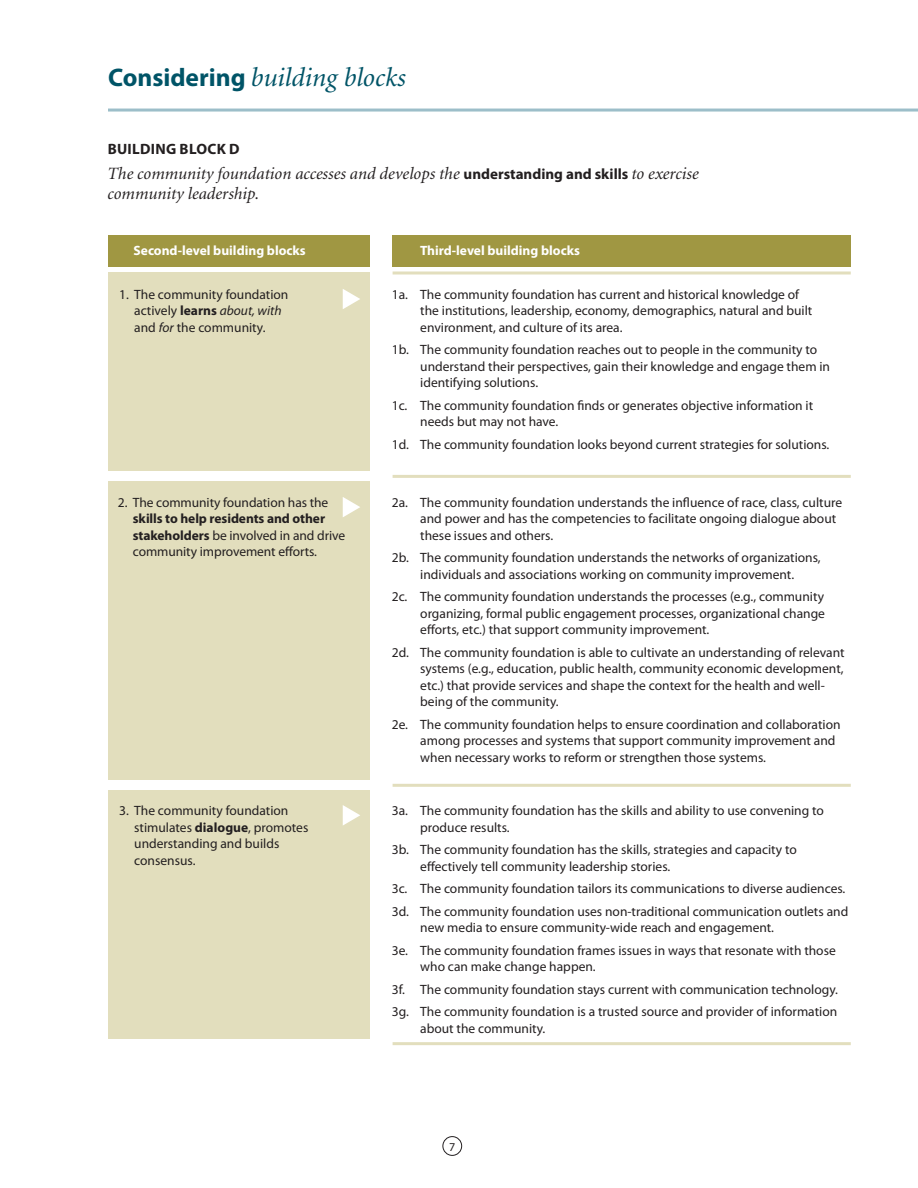
<style>
.page{position:relative;width:918px;height:1188px;background:#fff}
.page>*{position:absolute;margin:0;border:0;box-sizing:border-box;transform-origin:0 0}
.Heads_A_main{font:italic 27px "Minion";color:#005467}
.Build_blocks_minion{font:italic 17.25px/19.5px "Minion";color:#231f20}
.Myriad_Bold_10_14_AL{font:700 15px "Myriad Pro";letter-spacing:.02em;color:#231f20}
._3_build_block_text{font:13.5px/16.5px "Myriad Pro";color:#231f20}
._2_build_block_txt{font:13.5px/16.5px "Myriad Pro";color:#231f20}
._3_build_block_text-2{font:700 13.5px "Myriad Pro";color:#fff}
.t1{font:12px "Myriad Pro";color:#231f20}
.s1{font-family:"Myriad Pro";font-weight:700;font-style:normal;font-size:25.5px}
.s2{font-family:"Myriad Pro";font-weight:700;font-style:normal;font-size:15px}
.s3{font-weight:700}
.s4{font-style:italic}
</style>
<div class="page">
<div style="left:109px;top:790px;width:261px;height:249px;background:#e2debd"></div>
<div style="left:109px;top:481px;width:261px;height:299px;background:#e2debd"></div>
<div style="left:109px;top:272px;width:261px;height:199px;background:#e2debd"></div>
<div style="left:443px;top:1136px;width:19px;height:20px;border:1px solid #231f20;border-radius:50%"></div>
<div style="left:393px;top:235px;width:458px;height:32px;background:#a09742"></div>
<div style="left:109px;top:235px;width:261px;height:32px;background:#a09742"></div>
<svg style="left:343px;top:289px;width:17px;height:20px"></svg>
<svg style="left:343px;top:497px;width:17px;height:20px"></svg>
<svg style="left:343px;top:805px;width:17px;height:20px"></svg>
<hr style="left:393px;top:272px;width:458px;height:2px;background:#e2debd">
<hr style="left:393px;top:475px;width:458px;height:3px;background:#e2debd">
<hr style="left:393px;top:784px;width:458px;height:3px;background:#e2debd">
<hr style="left:393px;top:1042px;width:458px;height:3px;background:#e2debd">
<hr style="left:108px;top:109px;width:810px;height:3px;background:#9cbec9">
<p class="Heads_A_main" style="left:108px;top:65px;width:299px"><span class="s1">Considering</span> building blocks</p>
<p class="Myriad_Bold_10_14_AL" style="left:108px;top:139px;width:133px">BUILDING BLOCK D</p>
<p class="Build_blocks_minion" style="left:108px;top:165px;width:593px">The community foundation accesses and develops the <span class="s2">understanding and skills</span> to exercise community leadership.</p>
<p class="_3_build_block_text-2" style="left:134px;top:242px;width:174px">Second-level building blocks</p>
<p class="_3_build_block_text-2" style="left:420px;top:242px;width:162px">Third-level building blocks</p>
<p class="_2_build_block_txt" style="left:134px;top:286px;width:156px;text-indent:-15px">1. The community foundation actively <span class="s3">learns</span> <span class="s4">about, with </span>and <span class="s4">for</span> the community.</p>
<p class="_3_build_block_text" style="left:420px;top:286px;width:394px;text-indent:-28px">1a. The community foundation has current and historical knowledge of the institutions, leadership, economy, demographics, natural and built environment, and culture of its area.</p>
<p class="_3_build_block_text" style="left:420px;top:341px;width:411px;text-indent:-28px">1b. The community foundation reaches out to people in the community to understand their perspectives, gain their knowledge and engage them in identifying solutions.</p>
<p class="_3_build_block_text" style="left:420px;top:397px;width:394px;text-indent:-28px">1c. The community foundation finds or generates objective information it needs but may not have.</p>
<p class="_3_build_block_text" style="left:392px;top:436px;width:439px">1d. The community foundation looks beyond current strategies for solutions.</p>
<p class="_2_build_block_txt" style="left:133px;top:494px;width:214px;text-indent:-15px">2. The community foundation has the <span class="s3">skills to help residents and other stakeholders</span> be involved in and drive community improvement efforts.</p>
<p class="_3_build_block_text" style="left:420px;top:494px;width:423px;text-indent:-28px">2a. The community foundation understands the influence of race, class, culture and power and has the competencies to facilitate ongoing dialogue about these issues and others.</p>
<p class="_3_build_block_text" style="left:392px;top:550px;width:430px;text-align:center">2b. The community foundation understands the networks of organizations, individuals and associations working on community improvement.</p>
<p class="_3_build_block_text" style="left:420px;top:589px;width:406px;text-align:justify;text-indent:-28px">2c. The community foundation understands the processes (e.g., community organizing, formal public engagement processes, organizational change efforts, etc.) that support community improvement.</p>
<p class="_3_build_block_text" style="left:420px;top:644px;width:426px;text-indent:-28px">2d. The community foundation is able to cultivate an understanding of relevant systems (e.g., education, public health, community economic development, etc.) that provide services and shape the context for the health and well&shy;being of the community.</p>
<p class="_3_build_block_text" style="left:420px;top:716px;width:422px;text-indent:-28px">2e. The community foundation helps to ensure coordination and collaboration among processes and systems that support community improvement and when necessary works to reform or strengthen those systems.</p>
<p class="_2_build_block_txt" style="left:134px;top:802px;width:176px;text-indent:-15px">3. The community foundation stimulates <span class="s3">dialogue</span>, promotes understanding and builds consensus.</p>
<p class="_3_build_block_text" style="left:420px;top:802px;width:405px;text-indent:-28px">3a. The community foundation has the skills and ability to use convening to produce results.</p>
<p class="_3_build_block_text" style="left:420px;top:841px;width:378px;text-indent:-28px">3b. The community foundation has the skills, strategies and capacity to effectively tell community leadership stories.</p>
<p class="_3_build_block_text" style="left:392px;top:880px;width:455px">3c. The community foundation tailors its communications to diverse audiences.</p>
<p class="_3_build_block_text" style="left:420px;top:903px;width:430px;text-indent:-28px">3d. The community foundation uses non-traditional communication outlets and new media to ensure community-wide reach and engagement.</p>
<p class="_3_build_block_text" style="left:420px;top:942px;width:417px;text-indent:-28px">3e. The community foundation frames issues in ways that resonate with those who can make change happen.</p>
<p class="_3_build_block_text" style="left:392px;top:981px;width:448px">3f. The community foundation stays current with communication technology.</p>
<p class="_3_build_block_text" style="left:420px;top:1003px;width:419px;text-indent:-28px">3g. The community foundation is a trusted source and provider of information about the community.</p>
<p class="t1" style="left:449px;top:1139px;width:8px">7</p>
</div>
